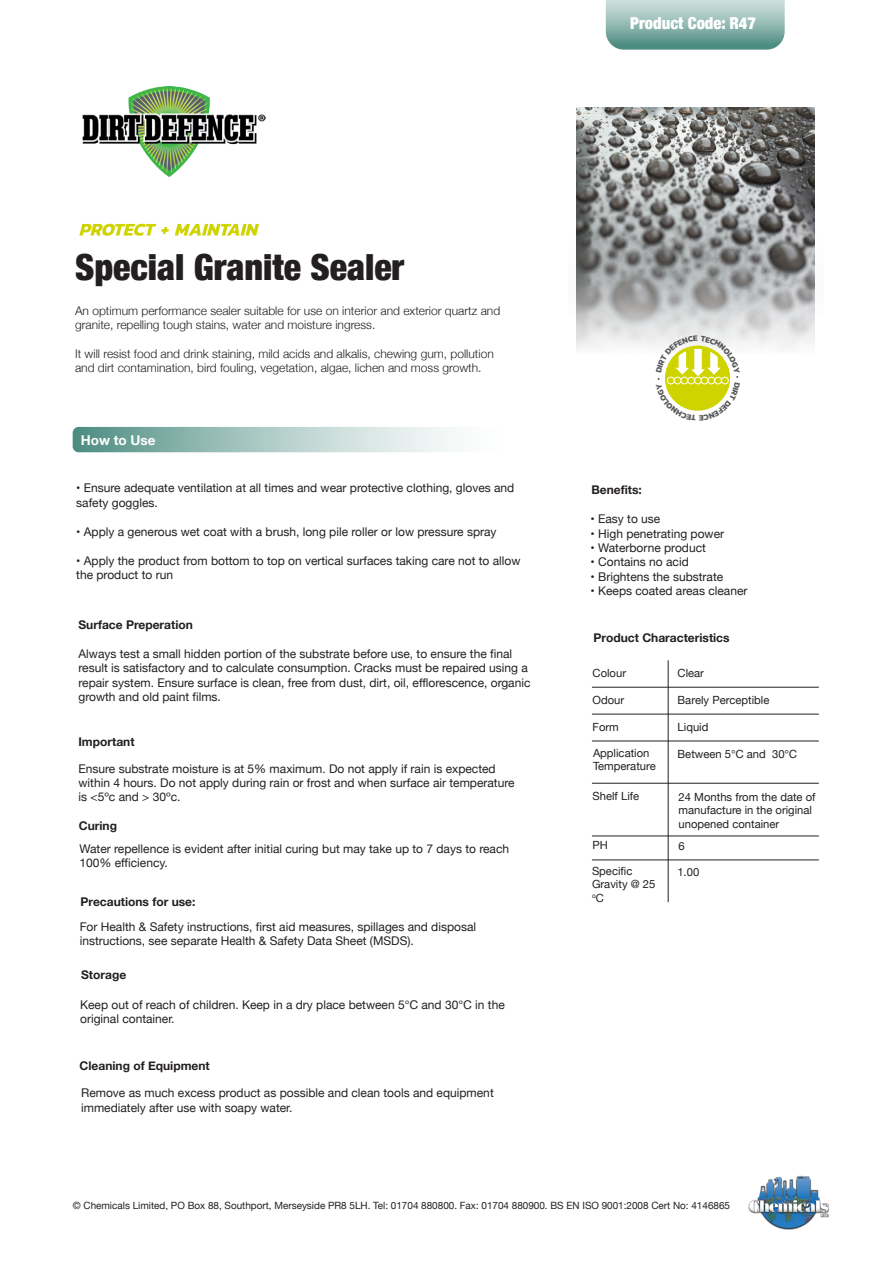
<style>
.page{position:relative;width:893px;height:1263px;background:#fff}
.page>*{position:absolute;margin:0;border:0;box-sizing:border-box;transform-origin:0 0}
.t1{font:900 condensed 36px "Helvetica Neue";color:#231f20}
.t2{font:900 condensed 16.5px "Helvetica Neue";color:#fff}
.t3{font:700 13.5px "Helvetica Neue";color:#fff}
.t4{font:12px/14.4px "Helvetica Neue";color:#231f20}
.t5{font:300 12px/14.4px "Helvetica Neue";color:#231f20}
.t6{font:700 12px "Helvetica Neue";color:#231f20}
.t7{font:11.25px/13.5px "Helvetica Neue";color:#231f20}
.t8{font:10.05px "Helvetica Neue";color:#231f20}
.t9{font:6.6px "Helvetica Neue";color:#231f20}
.s1{font-size:11.25px}
</style>
<div class="page">
<img style="left:576px;top:108px;width:238px;height:123px">
<svg style="left:606px;top:0;width:179px;height:50px;background:#91b8b2"></svg>
<hr style="left:592px;top:783px;width:227px;height:1px;background:#231f20">
<hr style="left:592px;top:836px;width:227px;height:1px;background:#231f20">
<hr style="left:592px;top:860px;width:227px;height:1px;background:#231f20">
<hr style="left:592px;top:741px;width:227px;height:1px;background:#231f20">
<hr style="left:592px;top:714px;width:227px;height:1px;background:#231f20">
<hr style="left:592px;top:687px;width:227px;height:1px;background:#231f20">
<hr style="left:668px;top:660px;width:1px;height:242px;background:#231f20">
<img style="left:82px;top:86px;width:183px;height:91px">
<svg style="left:576px;top:231px;width:239px;height:118px;background:#acadae"></svg>
<svg style="left:73px;top:427px;width:379px;height:25px;background:#a9c7c2"></svg>
<svg style="left:79px;top:224px;width:180px;height:12px"></svg>
<img style="left:748px;top:1175px;width:82px;height:55px">
<svg style="left:656px;top:336px;width:84px;height:75px"></svg>
<h2 class="t2" style="left:630px;top:10px;width:127px">Product Code: R47</h2>
<h1 class="t1" style="left:75px;top:237px;width:331px">Special Granite Sealer</h1>
<p class="t5" style="left:75px;top:302px;width:427px">An optimum performance sealer suitable for use on interior and exterior quartz and granite, repelling tough stains, water and moisture ingress.</p>
<p class="t5" style="left:75px;top:345px;width:420px">It will resist food and drink staining, mild acids and alkalis, chewing gum, pollution and dirt contamination, bird fouling, vegetation, algae, lichen and moss growth.</p>
<p class="t3" style="left:81px;top:429px;width:76px">How to Use</p>
<p class="t4" style="left:76px;top:482px;width:440px">• Ensure adequate ventilation at all times and wear protective clothing, gloves and safety goggles.</p>
<p class="t4" style="left:76px;top:525px;width:422px">• Apply a generous wet coat with a brush, long pile roller or low pressure spray</p>
<p class="t4" style="left:76px;top:554px;width:446px">• Apply the product from bottom to top on vertical surfaces taking care not to allow the product to run</p>
<p class="t6" style="left:78px;top:615px;width:116px">Surface Preperation</p>
<p class="t4" style="left:78px;top:647px;width:453px">Always test a small hidden portion of the substrate before use, to ensure the final result is satisfactory and to calculate consumption. Cracks must be repaired using a repair system. Ensure surface is clean, free from dust, dirt, oil, efflorescence, organic growth and old paint films.</p>
<p class="t6" style="left:78px;top:732px;width:58px">Important</p>
<p class="t4" style="left:78px;top:762px;width:438px">Ensure substrate moisture is at 5% maximum. Do not apply if rain is expected within 4 hours. Do not apply during rain or frost and when surface air temperature is &lt;5ºc and &gt; 30ºc.</p>
<p class="t6" style="left:79px;top:816px;width:40px">Curing</p>
<p class="t4" style="left:79px;top:842px;width:431px">Water repellence is evident after initial curing but may take up to 7 days to reach<br>100% efficiency.</p>
<p class="t6" style="left:81px;top:893px;width:116px">Precautions for use:</p>
<p class="t4" style="left:80px;top:920px;width:398px">For Health &amp; Safety instructions, first aid measures, spillages and disposal instructions, see separate Health &amp; Safety Data Sheet (MSDS).</p>
<p class="t6" style="left:81px;top:965px;width:47px">Storage</p>
<p class="t4" style="left:80px;top:998px;width:426px">Keep out of reach of children. Keep in a dry place between 5℃ and 30℃ in the original container.</p>
<p class="t6" style="left:80px;top:1056px;width:132px">Cleaning of Equipment</p>
<p class="t4" style="left:81px;top:1086px;width:414px">Remove as much excess product as possible and clean tools and equipment immediately after use with soapy water.</p>
<p class="t6" style="left:591px;top:481px;width:52px">Benefits:</p>
<p class="t4" style="left:591px;top:512px;width:71px">• Easy to use</p>
<p class="t4" style="left:591px;top:527px;width:135px">• High penetrating power</p>
<p class="t4" style="left:591px;top:541px;width:117px">• Waterborne product</p>
<p class="t4" style="left:591px;top:556px;width:100px">• Contains no acid</p>
<p class="t4" style="left:591px;top:570px;width:134px">• Brightens the substrate</p>
<p class="t4" style="left:591px;top:584px;width:158px">• Keeps coated areas cleaner</p>
<p class="t6" style="left:593px;top:628px;width:138px">Product Characteristics</p>
<p class="t7" style="left:593px;top:667px;width:35px">Colour</p>
<p class="t7" style="left:593px;top:694px;width:33px">Odour</p>
<p class="t7" style="left:593px;top:721px;width:28px">Form</p>
<p class="t7" style="left:593px;top:747px;width:64px">Application<br>Temperature</p>
<p class="t7" style="left:593px;top:790px;width:48px">Shelf Life</p>
<p class="t7" style="left:678px;top:667px;width:28px">Clear</p>
<p class="t7" style="left:678px;top:694px;width:93px">Barely Perceptible</p>
<p class="t7" style="left:678px;top:721px;width:32px">Liquid</p>
<p class="t7" style="left:678px;top:748px;width:121px">Between 5℃ and 30℃</p>
<p class="t7" style="left:679px;top:791px;width:138px">24 Months from the date of manufacture in the original unopened container</p>
<p class="t7" style="left:592px;top:839px;width:17px">PH</p>
<p class="t7" style="left:679px;top:839px;width:8px">6</p>
<p class="t7" style="left:592px;top:865px;width:42px">Specific</p>
<p class="t7" style="left:677px;top:865px;width:23px">1.00</p>
<p class="t7" style="left:592px;top:878px;width:65px">Gravity @ 25</p>
<p class="t9" style="left:592px;top:891px;width:13px">o<span class="s1">C</span></p>
<p class="t8" style="left:73px;top:1198px;width:659px">© Chemicals Limited, PO Box 88, Southport, Merseyside PR8 5LH. Tel: 01704 880800. Fax: 01704 880900. BS EN ISO 9001:2008 Cert No: 4146865</p>
</div>
